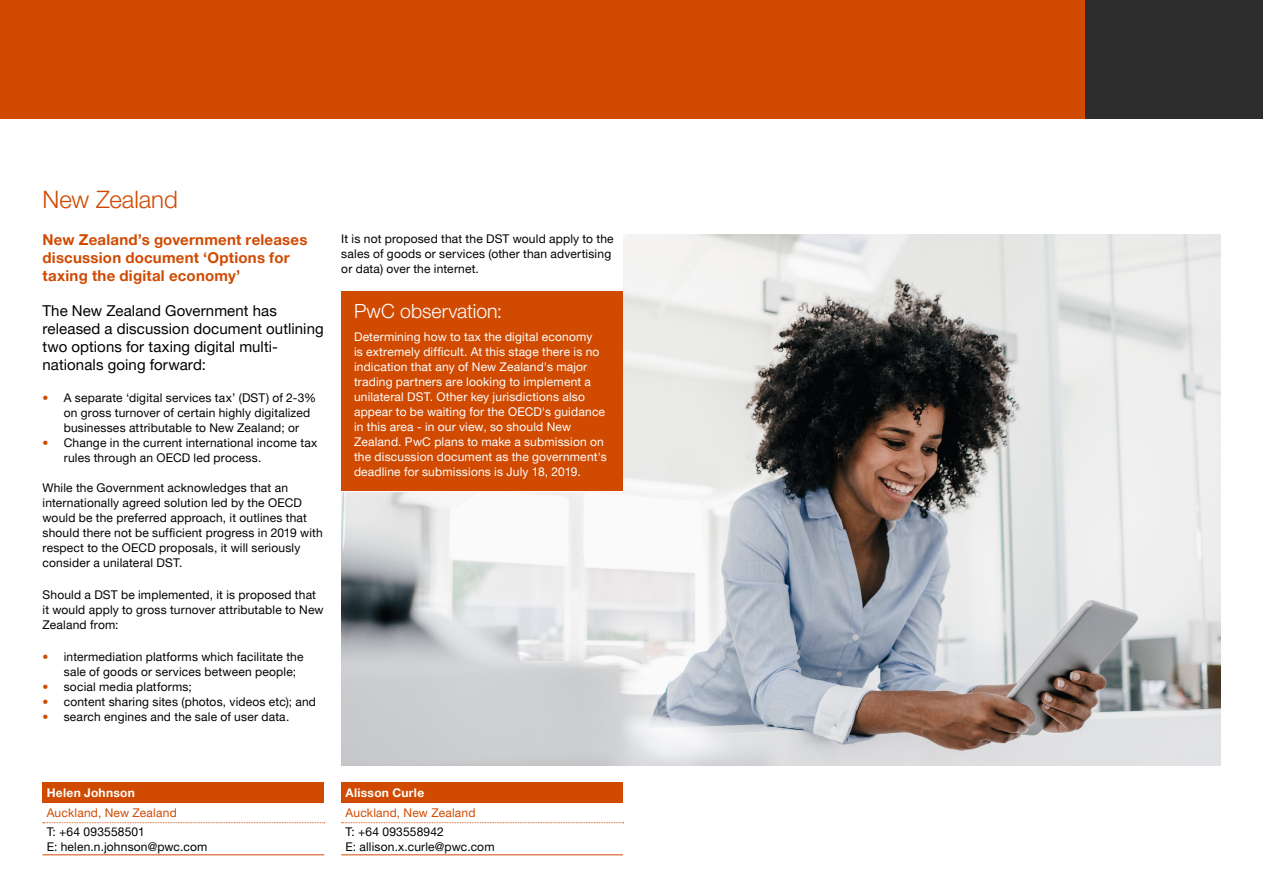
<style>
.page{position:relative;width:1263px;height:893px;background:#fff}
.page>*{position:absolute;margin:0;border:0;box-sizing:border-box;transform-origin:0 0}
.Body_copy{font:300 24px "Helvetica Neue LT Pro";color:#d04a02}
.Body_copy-2{font:300 19.5px "Helvetica Neue LT Pro";color:#fff}
.Intro_text{font:15px/18px "Helvetica Neue LT Pro";letter-spacing:.005em;color:#000}
.Sub_title{font:700 15px/18px "Helvetica Neue LT Pro";letter-spacing:.015em;color:#d04a02}
.Intro_text-2{font:12px/15px "Helvetica Neue LT Pro";letter-spacing:.015em;color:#000}
.t1{font:12px/15px "Helvetica Neue LT Pro";letter-spacing:.015em;color:#fff}
.Body_copy-3{font:12px "Helvetica Neue LT Pro";letter-spacing:.015em;color:#000}
.Body_copy-4{font:12px "Helvetica Neue LT Pro";letter-spacing:.015em;color:#d04a02}
.Body_copy-5{font:700 12px "Helvetica Neue LT Pro";letter-spacing:.025em;color:#fff}
.s1{color:#d04a02}
</style>
<div class="page">
<div style="left:0;top:0;width:1085px;height:119px;background:#d04a02"></div>
<div style="left:1085px;top:0;width:178px;height:119px;background:#2d2d2d"></div>
<img style="left:341px;top:234px;width:879px;height:532px">
<div style="left:324px;top:217px;width:299px;height:274px;background:#fff"></div>
<div style="left:341px;top:291px;width:282px;height:200px;background:#d04a02"></div>
<div style="left:42px;top:783px;width:282px;height:20px;background:#d04a02"></div>
<svg style="left:43px;top:822px;width:282px;height:1px"></svg>
<hr style="left:42px;top:854px;width:282px;height:1px;background:#d04a02">
<div style="left:341px;top:783px;width:282px;height:20px;background:#d04a02"></div>
<svg style="left:342px;top:822px;width:282px;height:1px"></svg>
<hr style="left:341px;top:854px;width:282px;height:1px;background:#d04a02">
<p class="Body_copy" style="left:43px;top:185px;width:137px">New Zealand</p>
<p class="Sub_title" style="left:43px;top:230px;width:266px">New Zealand’s government releases discussion document ‘Options for taxing the digital economy’</p>
<p class="Intro_text" style="left:43px;top:301px;width:283px">The New Zealand Government has released a discussion document outlining two options for taxing digital multi&shy;nationals going forward:</p>
<p class="Intro_text-2" style="left:64px;top:390px;width:254px;text-indent:-21px"><span class="s1">•</span> A separate ‘digital services tax’ (DST) of 2-3% on gross turnover of certain highly digitalized businesses attributable to New Zealand; or</p>
<p class="Intro_text-2" style="left:64px;top:435px;width:255px;text-indent:-21px"><span class="s1">•</span> Change in the current international income tax rules through an OECD led process.</p>
<p class="Intro_text-2" style="left:43px;top:480px;width:282px">While the Government acknowledges that an internationally agreed solution led by the OECD would be the preferred approach, it outlines that should there not be sufficient progress in 2019 with respect to the OECD proposals, it will seriously consider a unilateral DST.</p>
<p class="Intro_text-2" style="left:43px;top:587px;width:283px">Should a DST be implemented, it is proposed that it would apply to gross turnover attributable to New<br>Zealand from:</p>
<p class="Intro_text-2" style="left:64px;top:649px;width:241px;text-indent:-21px"><span class="s1">•</span> intermediation platforms which facilitate the sale of goods or services between people;</p>
<p class="Intro_text-2" style="left:43px;top:679px;width:151px"><span class="s1">•</span> social media platforms;</p>
<p class="Intro_text-2" style="left:43px;top:694px;width:275px"><span class="s1">•</span> content sharing sites (photos, videos etc); and</p>
<p class="Intro_text-2" style="left:43px;top:709px;width:248px"><span class="s1">•</span> search engines and the sale of user data.</p>
<p class="Intro_text-2" style="left:341px;top:231px;width:274px">It is not proposed that the DST would apply to the sales of goods or services (other than advertising or data) over the internet.</p>
<p class="Body_copy-2" style="left:354px;top:299px;width:150px">PwC observation:</p>
<p class="t1" style="left:354px;top:329px;width:254px">Determining how to tax the digital economy<br>is extremely difficult. At this stage there is no indication that any of New Zealand's major trading partners are looking to implement a unilateral DST. Other key jurisdictions also appear to be waiting for the OECD's guidance in this area - in our view, so should New Zealand. PwC plans to make a submission on the discussion document as the government's deadline for submissions is July 18, 2019.</p>
<p class="Body_copy-5" style="left:47px;top:785px;width:90px">Helen Johnson</p>
<p class="Body_copy-4" style="left:47px;top:805px;width:132px">Auckland, New Zealand</p>
<p class="Body_copy-3" style="left:47px;top:824px;width:100px">T: +64 093558501</p>
<p class="Body_copy-3" style="left:47px;top:839px;width:162px">E: helen.n.johnson@pwc.com</p>
<p class="Body_copy-5" style="left:346px;top:785px;width:80px">Alisson Curle</p>
<p class="Body_copy-4" style="left:346px;top:805px;width:132px">Auckland, New Zealand</p>
<p class="Body_copy-3" style="left:346px;top:824px;width:100px">T: +64 093558942</p>
<p class="Body_copy-3" style="left:346px;top:839px;width:151px">E: allison.x.curle@pwc.com</p>
</div>
